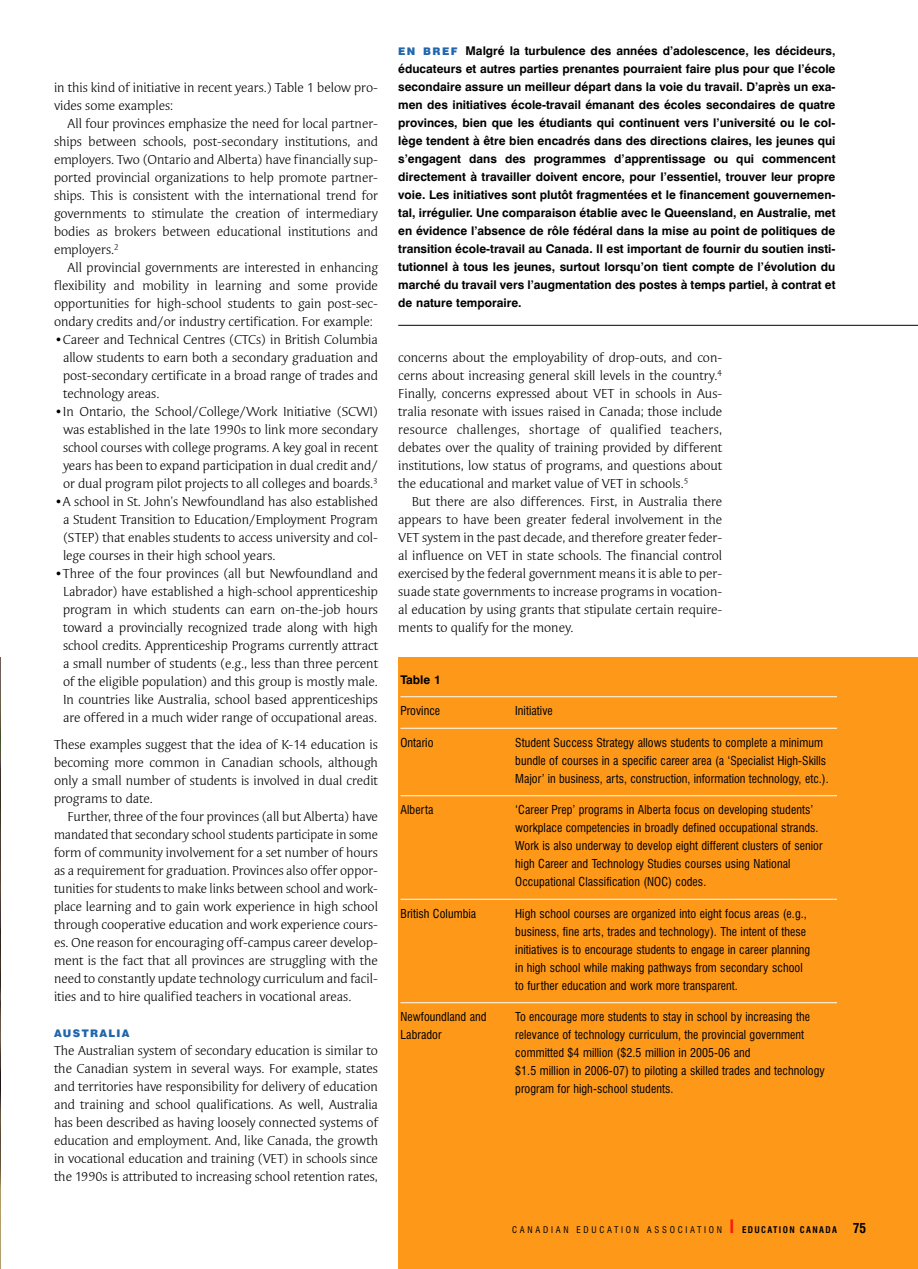
<style>
.page{position:relative;width:918px;height:1269px;background:#fff}
.page>*{position:absolute;margin:0;border:0;box-sizing:border-box;transform-origin:0 0}
.t1{font:13.5px/18px "Syndor ITC";color:#000;text-align:justify}
.t2{font:condensed 12px/18px "Swiss 721 BT";letter-spacing:.005em;color:#000}
.t3{font:700 12px/18px "Swiss 721 BT";color:#000;text-align:justify}
.t4{font:900 10.5px "Swiss 721 BT";letter-spacing:.13em;color:#2066ac}
.t5{font:condensed 9px "Swiss 721 BT";letter-spacing:.3em;color:#000}
.s1{font-weight:900;font-size:10.5px;color:#2066ac}
.s2{font-weight:700;font-size:18px;color:#ff190d}
.s3{font-weight:700}
.s4{font-weight:700;font-size:13.5px}
</style>
<div class="page">
<img style="left:0;top:657px;width:1px;height:612px">
<div style="left:398px;top:657px;width:520px;height:612px;background:#fe9819"></div>
<hr style="left:400px;top:696px;width:437px;height:1px;background:#fff">
<hr style="left:400px;top:728px;width:437px;height:1px;background:#fff">
<hr style="left:400px;top:795px;width:437px;height:1px;background:#fff">
<hr style="left:400px;top:899px;width:437px;height:1px;background:#fff">
<hr style="left:400px;top:1002px;width:437px;height:1px;background:#fff">
<hr style="left:398px;top:325px;width:520px;height:1px;background:#000">
<p class="t1" style="left:54px;top:80px;width:325px">in this kind of initiative in recent years.) Table 1 below pro&shy;vides some examples:</p>
<p class="t1" style="left:54px;top:116px;width:326px;text-indent:14px">All four provinces emphasize the need for local partner&shy;ships between schools, post-secondary institutions, and employers. Two (Ontario and Alberta) have financially sup&shy;ported provincial organizations to help promote partner&shy;ships. This is consistent with the international trend for governments to stimulate the creation of intermediary bodies as brokers between educational institutions and employers.<sup>2</sup></p>
<p class="t1" style="left:54px;top:260px;width:326px;text-indent:14px">All provincial governments are interested in enhancing flexibility and mobility in learning and some provide opportunities for high-school students to gain post-sec&shy;ondary credits and/or industry certification. For example:</p>
<p class="t1" style="left:63px;top:332px;width:317px;text-indent:-9px">•Career and Technical Centres (CTCs) in British Columbia allow students to earn both a secondary graduation and post-secondary certificate in a broad range of trades and technology areas.</p>
<p class="t1" style="left:63px;top:404px;width:317px;text-indent:-9px">•In Ontario, the School/College/Work Initiative (SCWI) was established in the late 1990s to link more secondary school courses with college programs. A key goal in recent years has been to expand participation in dual credit and/ or dual program pilot projects to all colleges and boards.<sup>3</sup></p>
<p class="t1" style="left:63px;top:494px;width:317px;text-indent:-9px">•A school in St. John’s Newfoundland has also established a Student Transition to Education/Employment Program (STEP) that enables students to access university and col&shy;lege courses in their high school years.</p>
<p class="t1" style="left:63px;top:566px;width:317px;text-indent:-9px">•Three of the four provinces (all but Newfoundland and Labrador) have established a high-school apprenticeship program in which students can earn on-the-job hours toward a provincially recognized trade along with high school credits. Apprenticeship Programs currently attract a small number of students (e.g., less than three percent of the eligible population) and this group is mostly male.<br>In countries like Australia, school based apprenticeships are offered in a much wider range of occupational areas.</p>
<p class="t1" style="left:54px;top:737px;width:325px">These examples suggest that the idea of K-14 education is becoming more common in Canadian schools, although only a small number of students is involved in dual credit programs to date.</p>
<p class="t1" style="left:54px;top:809px;width:326px;text-indent:14px">Further, three of the four provinces (all but Alberta) have mandated that secondary school students participate in some form of community involvement for a set number of hours as a requirement for graduation. Provinces also offer oppor&shy;tunities for students to make links between school and work&shy;place learning and to gain work experience in high school through cooperative education and work experience cours&shy;es. One reason for encouraging off-campus career develop&shy;ment is the fact that all provinces are struggling with the need to constantly update technology curriculum and facil&shy;ities and to hire qualified teachers in vocational areas.</p>
<p class="t4" style="left:54px;top:1029px;width:77px">AUSTRALIA</p>
<p class="t1" style="left:54px;top:1043px;width:326px">The Australian system of secondary education is similar to the Canadian system in several ways. For example, states and territories have responsibility for delivery of education and training and school qualifications. As well, Australia has been described as having loosely connected systems of education and employment. And, like Canada, the growth in vocational education and training (VET) in schools since the 1990s is attributed to increasing school retention rates,</p>
<p class="t3" style="left:398px;top:43px;width:439px"><span class="s1">EN BREF</span> Malgré la turbulence des années d’adolescence, les décideurs, éducateurs et autres parties prenantes pourraient faire plus pour que l’école secondaire assure un meilleur départ dans la voie du travail. D’après un exa&shy;men des initiatives école-travail émanant des écoles secondaires de quatre provinces, bien que les étudiants qui continuent vers l’université ou le col&shy;lège tendent à être bien encadrés dans des directions claires, les jeunes qui s’engagent dans des programmes d’apprentissage ou qui commencent directement à travailler doivent encore, pour l’essentiel, trouver leur propre voie. Les initiatives sont plutôt fragmentées et le financement gouvernemen&shy;tal, irrégulier. Une comparaison établie avec le Queensland, en Australie, met en évidence l’absence de rôle fédéral dans la mise au point de politiques de transition école-travail au Canada. Il est important de fournir du soutien insti&shy;tutionnel à tous les jeunes, surtout lorsqu’on tient compte de l’évolution du marché du travail vers l’augmentation des postes à temps partiel, à contrat et de nature temporaire.</p>
<p class="t1" style="left:398px;top:350px;width:326px">concerns about the employability of drop-outs, and con&shy;cerns about increasing general skill levels in the country.<sup>4<br></sup>Finally, concerns expressed about VET in schools in Aus&shy;tralia resonate with issues raised in Canada; those include resource challenges, shortage of qualified teachers, debates over the quality of training provided by different institutions, low status of programs, and questions about the educational and market value of VET in schools.<sup>5</sup></p>
<p class="t1" style="left:398px;top:494px;width:326px;text-indent:14px">But there are also differences. First, in Australia there appears to have been greater federal involvement in the VET system in the past decade, and therefore greater feder&shy;al influence on VET in state schools. The financial control exercised by the federal government means it is able to per&shy;suade state governments to increase programs in vocation&shy;al education by using grants that stipulate certain require&shy;ments to qualify for the money.</p>
<p class="t3" style="left:400px;top:672px;width:42px">Table 1</p>
<p class="t2" style="left:400px;top:703px;width:41px">Province</p>
<p class="t2" style="left:515px;top:703px;width:39px">Initiative</p>
<p class="t2" style="left:400px;top:735px;width:34px">Ontario</p>
<p class="t2" style="left:515px;top:735px;width:315px">Student Success Strategy allows students to complete a minimum bundle of courses in a specific career area (a ‘Specialist High-Skills<br>Major’ in business, arts, construction, information technology, etc.).</p>
<p class="t2" style="left:400px;top:802px;width:35px">Alberta</p>
<p class="t2" style="left:515px;top:802px;width:309px">‘Career Prep’ programs in Alberta focus on developing students’ workplace competencies in broadly defined occupational strands.<br>Work is also underway to develop eight different clusters of senior high Career and Technology Studies courses using National Occupational Classification (NOC) codes.</p>
<p class="t2" style="left:400px;top:906px;width:77px">British Columbia</p>
<p class="t2" style="left:515px;top:906px;width:297px">High school courses are organized into eight focus areas (e.g., business, fine arts, trades and technology). The intent of these initiatives is to encourage students to engage in career planning in high school while making pathways from secondary school to further education and work more transparent.</p>
<p class="t2" style="left:400px;top:1009px;width:88px">Newfoundland and</p>
<p class="t2" style="left:515px;top:1009px;width:296px">To encourage more students to stay in school by increasing the</p>
<p class="t2" style="left:400px;top:1027px;width:43px">Labrador</p>
<p class="t2" style="left:515px;top:1027px;width:311px">relevance of technology curriculum, the provincial government committed $4 million ($2.5 million in 2005-06 and<br>$1.5 million in 2006-07) to piloting a skilled trades and technology program for high-school students.</p>
<p class="t5" style="left:512px;top:1227px;width:356px">CANADIAN EDUCATION ASSOCIATION <span class="s2">I</span> <span class="s3">EDUCATION CANADA</span> <span class="s4">75</span></p>
</div>
